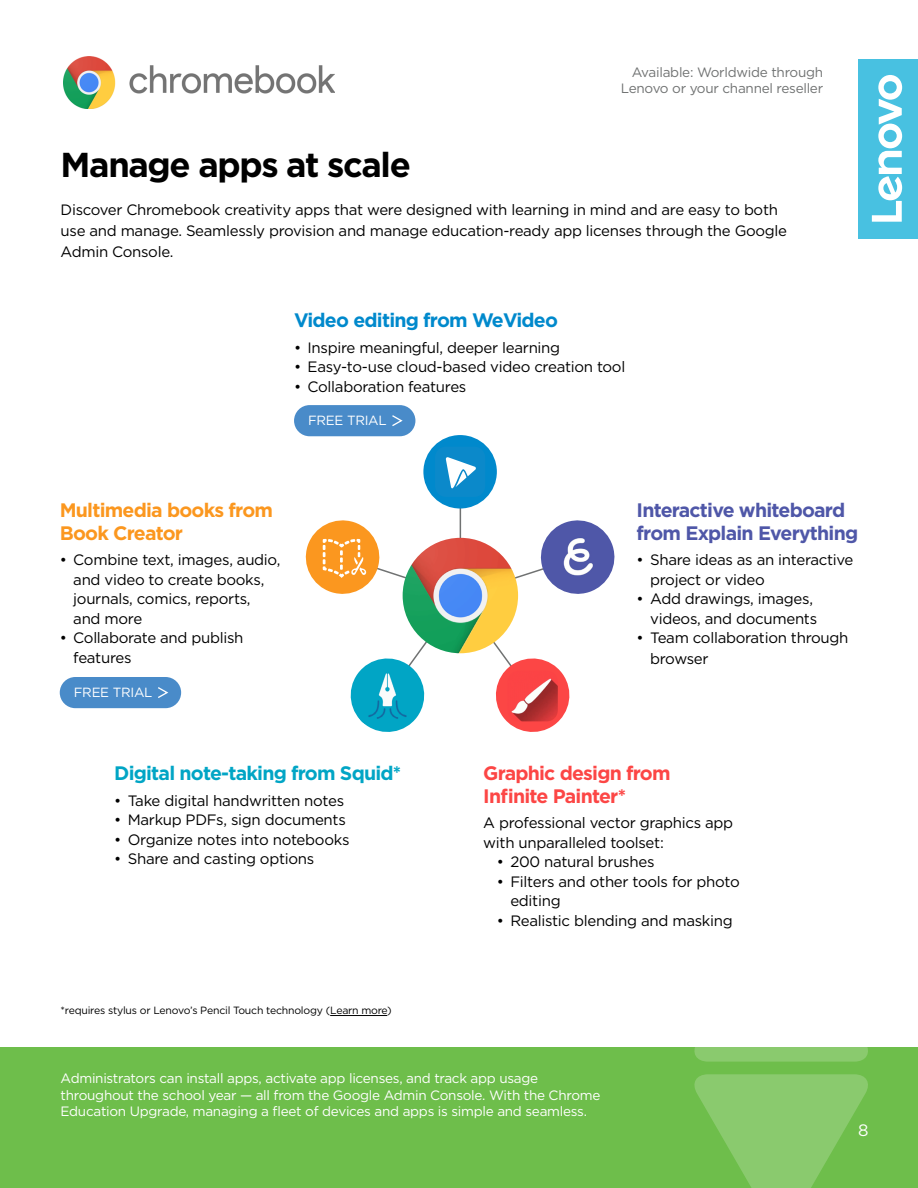
<style>
.page{position:relative;width:918px;height:1188px;background:#fff}
.page>*{position:absolute;margin:0;border:0;box-sizing:border-box;transform-origin:0 0}
.Page_Headline{font:700 34.65px "Gotham";letter-spacing:-.04em;color:#000}
.Page_Subhead_flush_r{font:700 19.5px/22.5px "Gotham";letter-spacing:-.04em;color:#4f57a8}
.Page_Subhead_flush_r-2{font:700 19.5px/22.5px "Gotham";letter-spacing:-.04em;color:#fc4645}
.t1{font:700 19.5px/22.5px "Gotham";letter-spacing:-.04em;color:#fb971f}
.Page_Subhead_flush_r-3{font:700 19.5px "Gotham";letter-spacing:-.04em;color:#01a5c5}
.Page_Subhead_flush_r-4{font:700 19.5px "Gotham";letter-spacing:-.04em;color:#0089cc}
.t2{font:16.5px "Gotham";color:#fff}
.t3{font:15px/19.5px "Gotham";letter-spacing:-.02em;color:#000}
.t4{font:13.5px/16.5px "Gotham";letter-spacing:-.02em;color:#fff}
.t5{font:13.5px/16.5px "Gotham";letter-spacing:-.02em;color:#707272;text-align:right}
.t6{font:13.35px "Gotham";letter-spacing:-.02em;color:#fff}
.t7{font:10.5px "Gotham";letter-spacing:-.02em;color:#000}
</style>
<div class="page">
<div style="left:0;top:1048px;width:918px;height:140px;background:#6ebe4b"></div>
<svg style="left:694px;top:1074px;width:174px;height:114px"></svg>
<svg style="left:691px;top:1047px;width:227px;height:15px"></svg>
<img style="left:63px;top:56px;width:272px;height:52px">
<div style="left:858px;top:59px;width:60px;height:179px;background:#48c1e1"></div>
<svg style="left:872px;top:75px;width:30px;height:147px"></svg>
<hr style="left:460px;top:472px;width:1px;height:124px;background:#707272">
<div style="left:423px;top:435px;width:74px;height:74px;background:#0089cc;border-radius:50%"></div>
<svg style="left:436px;top:447px;width:49px;height:49px"></svg>
<svg style="left:305px;top:516px;width:310px;height:216px"></svg>
<img style="left:358px;top:668px;width:57px;height:57px">
<img style="left:403px;top:538px;width:115px;height:115px;border-radius:58px">
<div style="left:60px;top:677px;width:121px;height:31px;background:#498bc9;border-radius:16px"></div>
<svg style="left:158px;top:687px;width:11px;height:11px"></svg>
<div style="left:294px;top:405px;width:121px;height:31px;background:#498bc9;border-radius:16px"></div>
<svg style="left:392px;top:415px;width:11px;height:11px"></svg>
<hr style="left:330px;top:1015px;width:57px;height:1px;background:#000">
<p class="t5" style="left:621px;top:64px;width:204px">Available: Worldwide through<br>Lenovo or your channel reseller</p>
<p class="Page_Headline" style="left:61px;top:142px;width:352px">Manage apps at scale</p>
<p class="t3" style="left:61px;top:199px;width:728px;line-height:21px">Discover Chromebook creativity apps that were designed with learning in mind and are easy to both use and manage. Seamlessly provision and manage education-ready app licenses through the Google<br>Admin Console.</p>
<p class="Page_Subhead_flush_r-4" style="left:294px;top:308px;width:266px">Video editing from WeVideo</p>
<p class="t3" style="left:294px;top:338px;width:268px">• Inspire meaningful, deeper learning</p>
<p class="t3" style="left:294px;top:357px;width:333px">• Easy-to-use cloud-based video creation tool</p>
<p class="t3" style="left:294px;top:377px;width:174px">• Collaboration features</p>
<p class="t6" style="left:308px;top:412px;width:80px">FREE TRIAL</p>
<p class="t1" style="left:60px;top:499px;width:215px">Multimedia books from<br>Book Creator</p>
<p class="t3" style="left:73px;top:550px;width:209px;text-indent:-14px">• Combine text, images, audio, and video to create books, journals, comics, reports, and more</p>
<p class="t3" style="left:73px;top:628px;width:172px;text-indent:-14px">• Collaborate and publish features</p>
<p class="t6" style="left:74px;top:684px;width:80px">FREE TRIAL</p>
<p class="Page_Subhead_flush_r-3" style="left:114px;top:760px;width:289px">Digital note-taking from Squid*</p>
<p class="t3" style="left:114px;top:790px;width:232px">• Take digital handwritten notes</p>
<p class="t3" style="left:114px;top:810px;width:233px">• Markup PDFs, sign documents</p>
<p class="t3" style="left:114px;top:829px;width:237px">• Organize notes into notebooks</p>
<p class="t3" style="left:114px;top:849px;width:202px">• Share and casting options</p>
<p class="t7" style="left:61px;top:1004px;width:333px">*requires stylus or Lenovo’s Pencil Touch technology (Learn more)</p>
<p class="Page_Subhead_flush_r" style="left:637px;top:499px;width:223px">Interactive whiteboard from Explain Everything</p>
<p class="t3" style="left:650px;top:550px;width:205px;text-indent:-14px">• Share ideas as an interactive project or video</p>
<p class="t3" style="left:637px;top:589px;width:182px;text-align:right">• Add drawings, images, videos, and documents</p>
<p class="t3" style="left:650px;top:627px;width:200px;line-height:21px;text-indent:-14px">• Team collaboration through browser</p>
<p class="Page_Subhead_flush_r-2" style="left:483px;top:762px;width:189px">Graphic design from<br>Infinite Painter*</p>
<p class="t3" style="left:483px;top:813px;width:251px">A professional vector graphics app with unparalleled toolset:</p>
<p class="t3" style="left:497px;top:852px;width:159px">• 200 natural brushes</p>
<p class="t3" style="left:510px;top:871px;width:231px;text-indent:-14px">• Filters and other tools for photo editing</p>
<p class="t3" style="left:497px;top:910px;width:237px">• Realistic blending and masking</p>
<p class="t4" style="left:61px;top:1070px;width:541px">Administrators can install apps, activate app licenses, and track app usage throughout the school year — all from the Google Admin Console. With the Chrome<br>Education Upgrade, managing a fleet of devices and apps is simple and seamless.</p>
<p class="t2" style="left:858px;top:1120px;width:12px">8</p>
</div>
